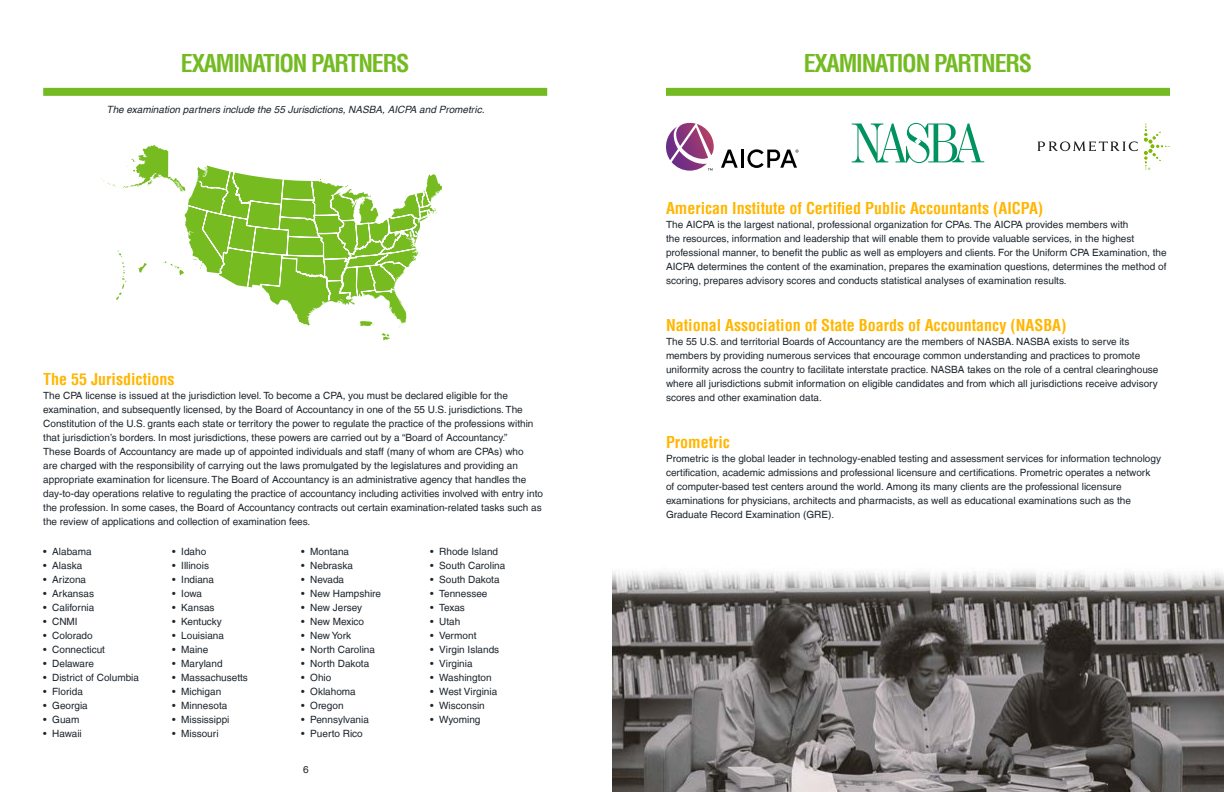
<style>
.page{position:relative;width:1224px;height:792px;background:#fff}
.page>*{position:absolute;margin:0;border:0;box-sizing:border-box;transform-origin:0 0}
.t1{font:700 condensed 24px "Helvetica LT";letter-spacing:-.05em;color:#74bb23}
.t2{font:700 condensed 16px "Helvetica LT";color:#ffb600}
.t3{font:10px/14px "Helvetica LT";color:#1c252d}
.t4{font:italic 10px "Helvetica LT";color:#1c252d}
</style>
<div class="page">
<svg style="left:666px;top:123px;width:48px;height:48px"></svg>
<svg style="left:721px;top:150px;width:17px;height:18px"></svg>
<hr style="left:741px;top:150px;width:3px;height:18px;background:#000">
<svg style="left:747px;top:149px;width:51px;height:19px"></svg>
<svg style="left:852px;top:123px;width:132px;height:40px"></svg>
<svg style="left:1038px;top:141px;width:100px;height:10px"></svg>
<svg style="left:1144px;top:123px;width:26px;height:47px"></svg>
<div style="left:43px;top:88px;width:504px;height:8px;background:#74bb23"></div>
<svg style="left:101px;top:145px;width:341px;height:155px"></svg>
<svg style="left:188px;top:169px;width:245px;height:172px"></svg>
<div style="left:666px;top:88px;width:504px;height:8px;background:#74bb23"></div>
<img style="left:612px;top:571px;width:612px;height:221px">
<h1 class="t1" style="left:181px;top:48px;width:230px">EXAMINATION PARTNERS</h1>
<p class="t4" style="left:107px;top:104px;width:379px">The examination partners include the 55 Jurisdictions, NASBA, AICPA and Prometric.</p>
<h2 class="t2" style="left:43px;top:369px;width:133px">The 55 Jurisdictions</h2>
<p class="t3" style="left:43px;top:388px;width:501px">The CPA license is issued at the jurisdiction level. To become a CPA, you must be declared eligible for the examination, and subsequently licensed, by the Board of Accountancy in one of the 55 U.S. jurisdictions. The Constitution of the U.S. grants each state or territory the power to regulate the practice of the professions within that jurisdiction’s borders. In most jurisdictions, these powers are carried out by a “Board of Accountancy.”<br>These Boards of Accountancy are made up of appointed individuals and staff (many of whom are CPAs) who<br>are charged with the responsibility of carrying out the laws promulgated by the legislatures and providing an appropriate examination for licensure. The Board of Accountancy is an administrative agency that handles the day-to-day operations relative to regulating the practice of accountancy including activities involved with entry into the profession. In some cases, the Board of Accountancy contracts out certain examination-related tasks such as the review of applications and collection of examination fees.</p>
<p class="t3" style="left:43px;top:545px;width:50px">• Alabama</p>
<p class="t3" style="left:43px;top:559px;width:41px">• Alaska</p>
<p class="t3" style="left:43px;top:573px;width:44px">• Arizona</p>
<p class="t3" style="left:43px;top:587px;width:52px">• Arkansas</p>
<p class="t3" style="left:43px;top:601px;width:53px">• California</p>
<p class="t3" style="left:43px;top:615px;width:36px">• CNMI</p>
<p class="t3" style="left:43px;top:629px;width:51px">• Colorado</p>
<p class="t3" style="left:43px;top:643px;width:63px">• Connecticut</p>
<p class="t3" style="left:43px;top:657px;width:52px">• Delaware</p>
<p class="t3" style="left:43px;top:671px;width:97px">• District of Columbia</p>
<p class="t3" style="left:43px;top:685px;width:41px">• Florida</p>
<p class="t3" style="left:43px;top:699px;width:46px">• Georgia</p>
<p class="t3" style="left:43px;top:713px;width:38px">• Guam</p>
<p class="t3" style="left:43px;top:727px;width:40px">• Hawaii</p>
<p class="t3" style="left:430px;top:545px;width:69px">• Rhode Island</p>
<p class="t3" style="left:430px;top:559px;width:77px">• South Carolina</p>
<p class="t3" style="left:430px;top:573px;width:71px">• South Dakota</p>
<p class="t3" style="left:430px;top:587px;width:59px">• Tennessee</p>
<p class="t3" style="left:430px;top:601px;width:36px">• Texas</p>
<p class="t3" style="left:430px;top:615px;width:32px">• Utah</p>
<p class="t3" style="left:430px;top:629px;width:48px">• Vermont</p>
<p class="t3" style="left:430px;top:643px;width:71px">• Virgin Islands</p>
<p class="t3" style="left:430px;top:657px;width:44px">• Virginia</p>
<p class="t3" style="left:430px;top:671px;width:63px">• Washington</p>
<p class="t3" style="left:430px;top:685px;width:69px">• West Virginia</p>
<p class="t3" style="left:430px;top:699px;width:56px">• Wisconsin</p>
<p class="t3" style="left:430px;top:713px;width:52px">• Wyoming</p>
<p class="t3" style="left:301px;top:545px;width:49px">• Montana</p>
<p class="t3" style="left:301px;top:559px;width:53px">• Nebraska</p>
<p class="t3" style="left:301px;top:573px;width:44px">• Nevada</p>
<p class="t3" style="left:301px;top:587px;width:81px">• New Hampshire</p>
<p class="t3" style="left:301px;top:601px;width:62px">• New Jersey</p>
<p class="t3" style="left:301px;top:615px;width:64px">• New Mexico</p>
<p class="t3" style="left:301px;top:629px;width:51px">• New York</p>
<p class="t3" style="left:301px;top:643px;width:75px">• North Carolina</p>
<p class="t3" style="left:301px;top:657px;width:70px">• North Dakota</p>
<p class="t3" style="left:301px;top:671px;width:32px">• Ohio</p>
<p class="t3" style="left:301px;top:685px;width:56px">• Oklahoma</p>
<p class="t3" style="left:301px;top:699px;width:44px">• Oregon</p>
<p class="t3" style="left:301px;top:713px;width:69px">• Pennsylvania</p>
<p class="t3" style="left:301px;top:727px;width:63px">• Puerto Rico</p>
<p class="t3" style="left:172px;top:545px;width:36px">• Idaho</p>
<p class="t3" style="left:172px;top:559px;width:38px">• Illinois</p>
<p class="t3" style="left:172px;top:573px;width:43px">• Indiana</p>
<p class="t3" style="left:172px;top:587px;width:31px">• Iowa</p>
<p class="t3" style="left:172px;top:601px;width:44px">• Kansas</p>
<p class="t3" style="left:172px;top:615px;width:51px">• Kentucky</p>
<p class="t3" style="left:172px;top:629px;width:53px">• Louisiana</p>
<p class="t3" style="left:172px;top:643px;width:38px">• Maine</p>
<p class="t3" style="left:172px;top:657px;width:52px">• Maryland</p>
<p class="t3" style="left:172px;top:671px;width:77px">• Massachusetts</p>
<p class="t3" style="left:172px;top:685px;width:51px">• Michigan</p>
<p class="t3" style="left:172px;top:699px;width:57px">• Minnesota</p>
<p class="t3" style="left:172px;top:713px;width:59px">• Mississippi</p>
<p class="t3" style="left:172px;top:727px;width:48px">• Missouri</p>
<p class="t3" style="left:303px;top:763px;width:7px">6</p>
<h1 class="t1" style="left:804px;top:48px;width:230px">EXAMINATION PARTNERS</h1>
<h2 class="t2" style="left:666px;top:198px;width:379px">American Institute of Certified Public Accountants (AICPA)</h2>
<p class="t3" style="left:666px;top:217px;width:502px">The AICPA is the largest national, professional organization for CPAs. The AICPA provides members with<br>the resources, information and leadership that will enable them to provide valuable services, in the highest professional manner, to benefit the public as well as employers and clients. For the Uniform CPA Examination, the AICPA determines the content of the examination, prepares the examination questions, determines the method of scoring, prepares advisory scores and conducts statistical analyses of examination results.</p>
<h2 class="t2" style="left:666px;top:315px;width:402px">National Association of State Boards of Accountancy (NASBA)</h2>
<p class="t3" style="left:666px;top:335px;width:494px">The 55 U.S. and territorial Boards of Accountancy are the members of NASBA. NASBA exists to serve its members by providing numerous services that encourage common understanding and practices to promote uniformity across the country to facilitate interstate practice. NASBA takes on the role of a central clearinghouse where all jurisdictions submit information on eligible candidates and from which all jurisdictions receive advisory scores and other examination data.</p>
<h2 class="t2" style="left:666px;top:433px;width:65px">Prometric</h2>
<p class="t3" style="left:666px;top:452px;width:497px">Prometric is the global leader in technology-enabled testing and assessment services for information technology certification, academic admissions and professional licensure and certifications. Prometric operates a network of computer-based test centers around the world. Among its many clients are the professional licensure examinations for physicians, architects and pharmacists, as well as educational examinations such as the Graduate Record Examination (GRE).</p>
</div>
